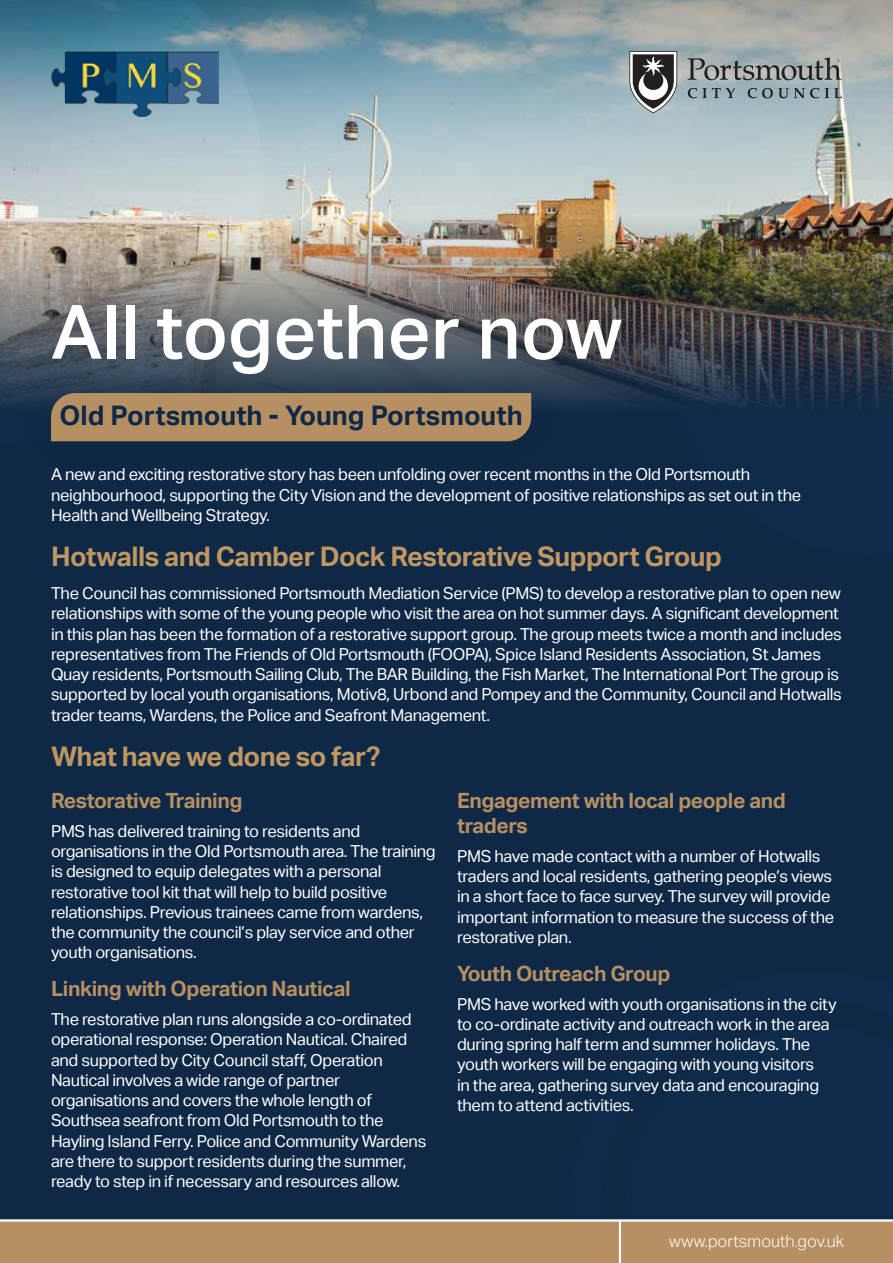
<style>
.page{position:relative;width:893px;height:1263px;background:#0e2845}
.page>*{position:absolute;margin:0;border:0;box-sizing:border-box;transform-origin:0 0}
.t1{font:500 75px "Aktiv Grotesk";color:#fff}
.t2{font:700 27px "Aktiv Grotesk";letter-spacing:-.02em;color:#bf9762}
.t3{font:700 27px "Aktiv Grotesk";color:#0e2845}
.t4{font:700 21px/25.2px "Aktiv Grotesk";letter-spacing:-.02em;color:#b69063}
.t5{font:16.5px/20.2px "Aktiv Grotesk";letter-spacing:-.02em;color:#fff}
.t6{font:300 16.5px "Aktiv Grotesk";color:#fff}
</style>
<div class="page">
<img style="left:264px;top:0;width:629px;height:404px">
<svg style="left:0;top:0;width:264px;height:405px;background:#98aaaf"></svg>
<img style="left:678px;top:180px;width:215px;height:227px">
<div style="left:0;top:1221px;width:620px;height:42px;background:#b69063"></div>
<hr style="left:619px;top:1220px;width:2px;height:43px;background:#fff">
<div style="left:621px;top:1220px;width:272px;height:43px;background:#b69063"></div>
<div style="left:23px;top:278px;width:624px;height:192px;background:#231f20;opacity:.2"></div>
<div style="left:51px;top:393px;width:480px;height:48px;background:#b69063"></div>
<hr style="left:0;top:1219px;width:893px;height:2px;background:#fff">
<svg style="left:629px;top:51px;width:48px;height:62px;background:#7f8081"></svg>
<svg style="left:688px;top:57px;width:153px;height:23px;background:#898f8e"></svg>
<svg style="left:688px;top:88px;width:47px;height:10px"></svg>
<svg style="left:748px;top:88px;width:71px;height:10px"></svg>
<svg style="left:825px;top:88px;width:17px;height:10px"></svg>
<img style="left:51px;top:51px;width:168px;height:65px">
<h1 class="t1" style="left:51px;top:289px;width:573px">All together now</h1>
<h2 class="t3" style="left:60px;top:400px;width:465px">Old Portsmouth - Young Portsmouth</h2>
<p class="t5" style="left:51px;top:465px;width:752px">A new and exciting restorative story has been unfolding over recent months in the Old Portsmouth neighbourhood, supporting the City Vision and the development of positive relationships as set out in the<br>Health and Wellbeing Strategy.</p>
<h2 class="t2" style="left:51px;top:541px;width:672px">Hotwalls and Camber Dock Restorative Support Group</h2>
<p class="t5" style="left:51px;top:583px;width:792px">The Council has commissioned Portsmouth Mediation Service (PMS) to develop a restorative plan to open new relationships with some of the young people who visit the area on hot summer days. A significant development in this plan has been the formation of a restorative support group. The group meets twice a month and includes representatives from The Friends of Old Portsmouth (FOOPA), Spice Island Residents Association, St James Quay residents, Portsmouth Sailing Club, The BAR Building, the Fish Market, The International Port The group is supported by local youth organisations, Motiv8, Urbond and Pompey and the Community, Council and Hotwalls trader teams, Wardens, the Police and Seafront Management.</p>
<h2 class="t2" style="left:51px;top:741px;width:331px">What have we done so far?</h2>
<p class="t4" style="left:51px;top:788px;width:193px">Restorative Training</p>
<p class="t5" style="left:51px;top:821px;width:386px">PMS has delivered training to residents and organisations in the Old Portsmouth area. The training is designed to equip delegates with a personal restorative tool kit that will help to build positive relationships. Previous trainees came from wardens, the community the council’s play service and other youth organisations.</p>
<p class="t4" style="left:51px;top:976px;width:301px">Linking with Operation Nautical</p>
<p class="t5" style="left:51px;top:1009px;width:377px">The restorative plan runs alongside a co-ordinated operational response: Operation Nautical. Chaired and supported by City Council staff, Operation Nautical involves a wide range of partner organisations and covers the whole length of Southsea seafront from Old Portsmouth to the Hayling Island Ferry. Police and Community Wardens are there to support residents during the summer, ready to step in if necessary and resources allow.</p>
<p class="t4" style="left:457px;top:788px;width:330px">Engagement with local people and traders</p>
<p class="t5" style="left:457px;top:846px;width:379px">PMS have made contact with a number of Hotwalls traders and local residents, gathering people’s views in a short face to face survey. The survey will provide important information to measure the success of the restorative plan.</p>
<p class="t4" style="left:457px;top:961px;width:215px">Youth Outreach Group</p>
<p class="t5" style="left:457px;top:994px;width:381px">PMS have worked with youth organisations in the city to co-ordinate activity and outreach work in the area during spring half term and summer holidays. The youth workers will be engaging with young visitors<br>in the area, gathering survey data and encouraging them to attend activities.</p>
<p class="t6" style="left:669px;top:1231px;width:176px">www.portsmouth.gov.uk</p>
</div>
